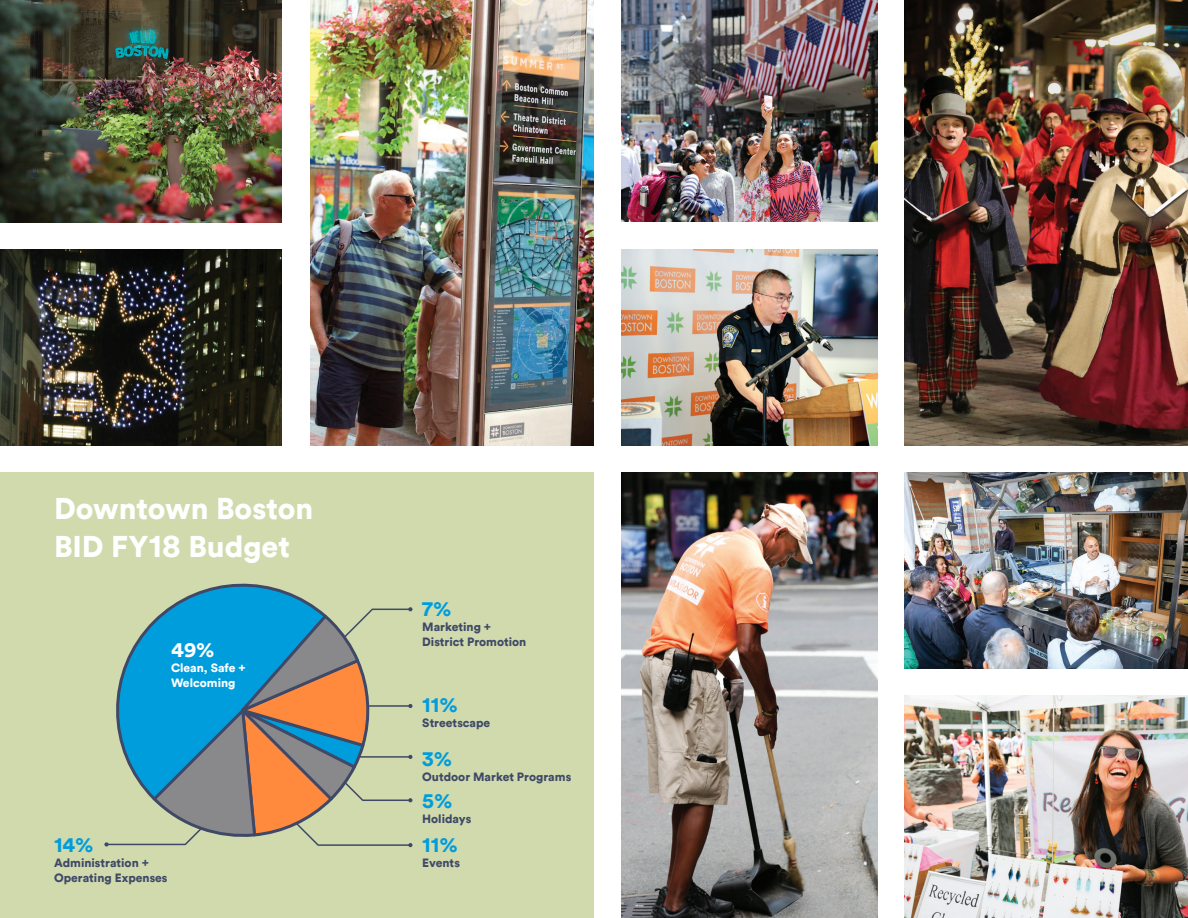
<style>
.page{position:relative;width:1188px;height:918px;background:#fff}
.page>*{position:absolute;margin:0;border:0;box-sizing:border-box;transform-origin:0 0}
.Text{font:900 30px/37.5px "Circular Air";color:#fff}
.Pie_Chart{font:900 19.5px "Circular Air";color:#009ddc}
.Pie_Chart-2{font:900 19.5px "Circular Air";color:#fff}
.Pie_Chart_Descriptio{font:900 12px/15px "Circular Air";color:#3f4967}
.Pie_Chart_Descriptio-2{font:900 12px/15px "Circular Air";color:#fff}
</style>
<div class="page">
<img style="left:904px;top:0;width:284px;height:446px">
<img style="left:621px;top:250px;width:257px;height:196px">
<img style="left:904px;top:695px;width:284px;height:223px">
<img style="left:621px;top:472px;width:257px;height:446px">
<img style="left:621px;top:0;width:257px;height:222px">
<img style="left:904px;top:472px;width:284px;height:196px">
<div style="left:0;top:472px;width:594px;height:446px;background:#d0daad"></div>
<svg style="left:169px;top:583px;width:147px;height:24px"></svg>
<svg style="left:104px;top:607px;width:309px;height:240px"></svg>
<img style="left:0;top:0;width:282px;height:223px">
<img style="left:0;top:250px;width:282px;height:196px">
<img style="left:310px;top:0;width:284px;height:446px">
<p class="Text" style="left:54px;top:489px;width:261px">Downtown Boston<br>BID FY18 Budget</p>
<p class="Pie_Chart-2" style="left:171px;top:636px;width:45px">49%</p>
<p class="Pie_Chart_Descriptio-2" style="left:171px;top:660px;width:76px">Clean, Safe +<br>Welcoming</p>
<p class="Pie_Chart" style="left:54px;top:831px;width:41px">14%</p>
<p class="Pie_Chart_Descriptio" style="left:54px;top:854px;width:115px">Administration +<br>Operating Expenses</p>
<p class="Pie_Chart" style="left:422px;top:596px;width:31px">7%</p>
<p class="Pie_Chart_Descriptio" style="left:422px;top:619px;width:106px">Marketing +<br>District Promotion</p>
<p class="Pie_Chart" style="left:422px;top:691px;width:37px">11%</p>
<p class="Pie_Chart_Descriptio" style="left:422px;top:715px;width:70px">Streetscape</p>
<p class="Pie_Chart" style="left:422px;top:745px;width:31px">3%</p>
<p class="Pie_Chart_Descriptio" style="left:422px;top:769px;width:151px">Outdoor Market Programs</p>
<p class="Pie_Chart" style="left:422px;top:787px;width:32px">5%</p>
<p class="Pie_Chart_Descriptio" style="left:422px;top:811px;width:51px">Holidays</p>
<p class="Pie_Chart" style="left:422px;top:831px;width:37px">11%</p>
<p class="Pie_Chart_Descriptio" style="left:422px;top:854px;width:39px">Events</p>
</div>
